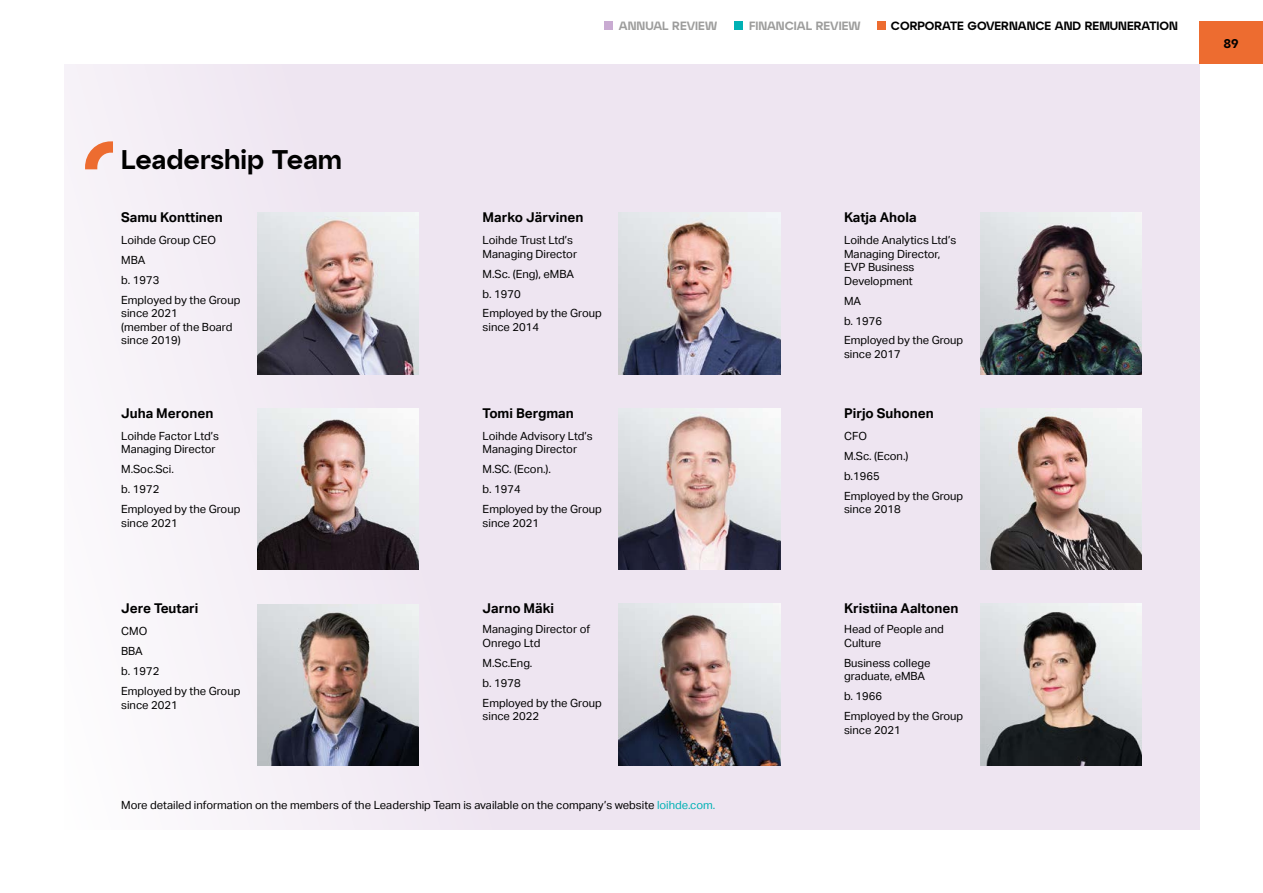
<style>
.page{position:relative;width:1263px;height:893px;background:#fff}
.page>*{position:absolute;margin:0;border:0;box-sizing:border-box;transform-origin:0 0}
.t1{font:600 27px "Atyp BL Display";color:#000}
.t2{font:700 13.5px "Aktiv Grotesk";color:#000}
.t3{font:600 12.75px "Atyp BL Display";color:#000}
.t4{font:600 12px "Atyp BL Display";color:#000}
.t5{font:600 12px "Atyp BL Display";color:#9d9d9c}
.t6{font:11.25px/20px "Aktiv Grotesk";color:#000}
.s1{color:#00b1b4}
</style>
<div class="page">
<div style="left:1199px;top:21px;width:64px;height:43px;background:#ed6c30"></div>
<div style="left:877px;top:21px;width:8px;height:9px;background:#ed6c30"></div>
<div style="left:604px;top:21px;width:8px;height:9px;background:#c9abd2"></div>
<div style="left:735px;top:21px;width:8px;height:9px;background:#00b1b4"></div>
<div style="left:64px;top:64px;width:1135px;height:765px;background:linear-gradient(to right,#f4eef6,#ebe0ee)"></div>
<svg style="left:85px;top:141px;width:28px;height:28px"></svg>
<img style="left:619px;top:408px;width:161px;height:162px">
<img style="left:619px;top:604px;width:161px;height:161px">
<img style="left:619px;top:213px;width:161px;height:161px">
<img style="left:257px;top:213px;width:162px;height:161px">
<img style="left:257px;top:408px;width:162px;height:162px">
<img style="left:257px;top:605px;width:162px;height:160px">
<img style="left:980px;top:408px;width:162px;height:162px">
<img style="left:980px;top:604px;width:162px;height:161px">
<img style="left:980px;top:213px;width:162px;height:161px">
<h1 class="t1" style="left:121px;top:143px;width:222px">Leadership Team</h1>
<p class="t2" style="left:121px;top:210px;width:103px">Samu Konttinen</p>
<p class="t6" style="left:121px;top:230px;width:121px">Loihde Group CEO<br>MBA<br>b. 1973<br>Employed by the Group</p>
<p class="t6" style="left:121px;top:307px;width:113px;line-height:13.5px">since 2021<br>(member of the Board since 2019)</p>
<p class="t2" style="left:121px;top:405px;width:94px">Juha Meronen</p>
<p class="t6" style="left:121px;top:429px;width:99px;line-height:13.5px">Loihde Factor Ltd’s<br>Managing Director</p>
<p class="t6" style="left:121px;top:459px;width:121px">M.Soc.Sci.<br>b. 1972<br>Employed by the Group</p>
<p class="t6" style="left:121px;top:513px;width:58px">since 2021</p>
<p class="t2" style="left:121px;top:601px;width:79px">Jere Teutari</p>
<p class="t6" style="left:121px;top:622px;width:121px">CMO<br>BBA<br>b. 1972<br>Employed by the Group</p>
<p class="t6" style="left:121px;top:695px;width:58px">since 2021</p>
<p class="t5" style="left:619px;top:18px;width:100px">ANNUAL REVIEW</p>
<p class="t5" style="left:749px;top:18px;width:113px">FINANCIAL REVIEW</p>
<p class="t4" style="left:891px;top:18px;width:288px">CORPORATE GOVERNANCE AND REMUNERATION</p>
<p class="t2" style="left:483px;top:210px;width:102px">Marko Järvinen</p>
<p class="t6" style="left:483px;top:234px;width:96px;line-height:13.5px">Loihde Trust Ltd’s<br>Managing Director</p>
<p class="t6" style="left:483px;top:264px;width:121px">M.Sc. (Eng), eMBA<br>b. 1970<br>Employed by the Group</p>
<p class="t6" style="left:483px;top:317px;width:58px">since 2014</p>
<p class="t2" style="left:483px;top:405px;width:93px">Tomi Bergman</p>
<p class="t6" style="left:483px;top:429px;width:112px;line-height:13.5px">Loihde Advisory Ltd’s<br>Managing Director</p>
<p class="t6" style="left:483px;top:459px;width:121px">M.SC. (Econ.).<br>b. 1974<br>Employed by the Group</p>
<p class="t6" style="left:483px;top:513px;width:58px">since 2021</p>
<p class="t2" style="left:483px;top:601px;width:73px">Jarno Mäki</p>
<p class="t6" style="left:483px;top:623px;width:109px;line-height:13.5px">Managing Director of<br>Onrego Ltd</p>
<p class="t6" style="left:483px;top:653px;width:121px">M.Sc.Eng.<br>b. 1978<br>Employed by the Group</p>
<p class="t6" style="left:483px;top:706px;width:58px">since 2022</p>
<p class="t2" style="left:844px;top:210px;width:74px">Katja Ahola</p>
<p class="t6" style="left:844px;top:234px;width:114px;line-height:13.5px">Loihde Analytics Ltd’s<br>Managing Director,<br>EVP Business<br>Development</p>
<p class="t6" style="left:844px;top:291px;width:121px">MA<br>b. 1976<br>Employed by the Group</p>
<p class="t6" style="left:844px;top:344px;width:58px">since 2017</p>
<p class="t2" style="left:844px;top:405px;width:91px">Pirjo Suhonen</p>
<p class="t6" style="left:844px;top:426px;width:121px">CFO<br>M.Sc. (Econ.)<br>b.1965<br>Employed by the Group</p>
<p class="t6" style="left:844px;top:499px;width:58px">since 2018</p>
<p class="t2" style="left:844px;top:601px;width:116px">Kristiina Aaltonen</p>
<p class="t6" style="left:844px;top:623px;width:101px;line-height:13.5px">Head of People and<br>Culture</p>
<p class="t6" style="left:844px;top:656px;width:88px;line-height:13.5px">Business college graduate, eMBA</p>
<p class="t6" style="left:844px;top:686px;width:121px">b. 1966<br>Employed by the Group</p>
<p class="t6" style="left:844px;top:720px;width:58px">since 2021</p>
<p class="t6" style="left:121px;top:795px;width:596px">More detailed information on the members of the Leadership Team is available on the company’s website <span class="s1">loihde.com.</span></p>
<p class="t3" style="left:1223px;top:36px;width:17px">89</p>
</div>
